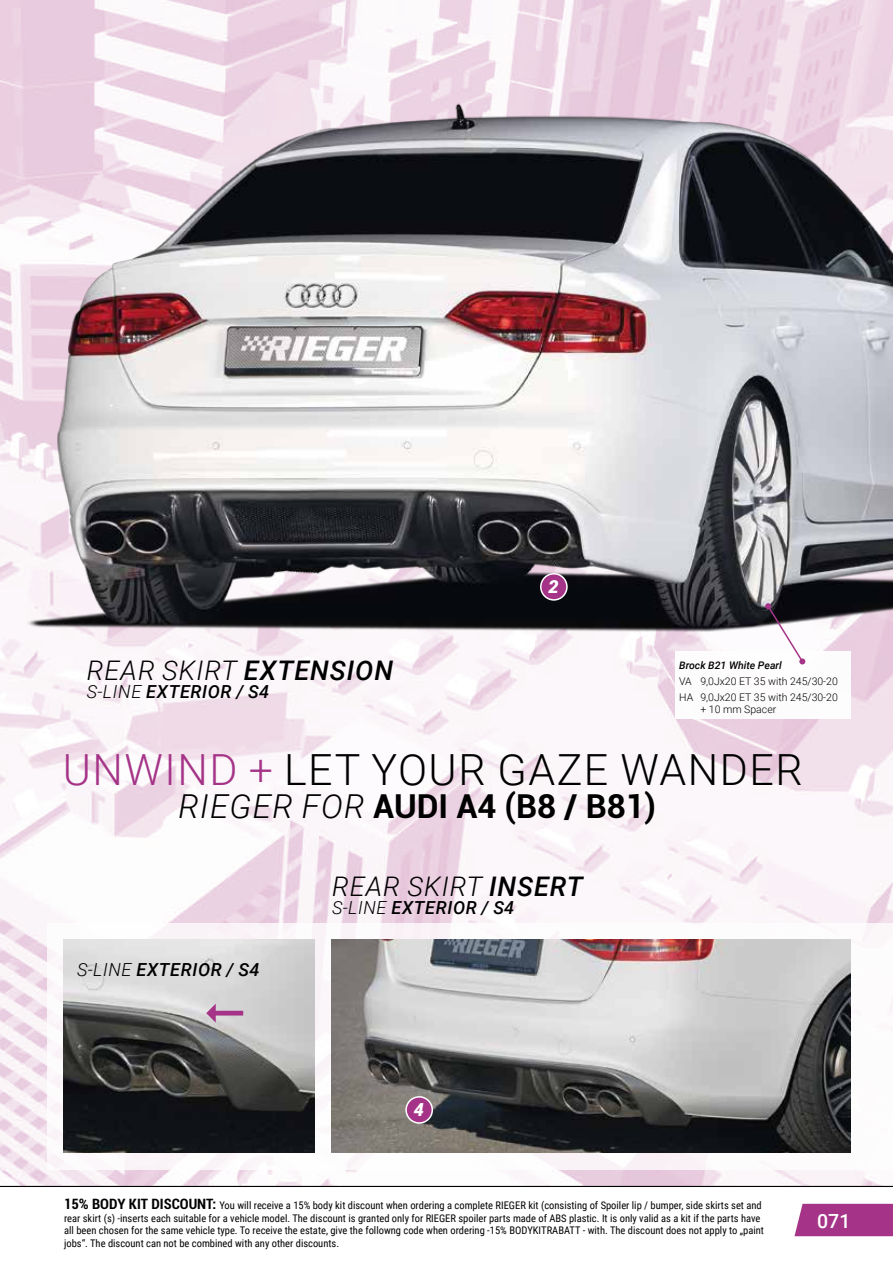
<style>
.page{position:relative;width:893px;height:1263px;background:#fff}
.page>*{position:absolute;margin:0;border:0;box-sizing:border-box;transform-origin:0 0}
.t1{font:300 42.9px "Roboto";letter-spacing:.035em;color:#000}
.t2{font:700 33px "Roboto";color:#000}
.t3{font:italic 300 27px "Roboto";letter-spacing:.035em;color:#000}
.t4{font:500 19.5px "Roboto";color:#fff}
.t5{font:italic 500 18px "Roboto";letter-spacing:.035em;color:#000}
.t6{font:italic 900 18px "Roboto";color:#fff}
.t7{font:10.5px/12.6px "Roboto Condensed";color:#000}
.t8{font:300 10.5px/16.2px "Roboto";color:#000}
.t9{font:italic 500 10.5px "Roboto";color:#000}
.s1{font-weight:500}
.s2{font-weight:300}
.s3{color:#a53488}
.s4{font-weight:300;font-style:italic}
.s5{font-family:"Roboto";font-weight:700;font-stretch:condensed;font-size:15px}
</style>
<div class="page">
<svg style="left:0;top:677px;width:893px;height:509px"></svg>
<div style="left:794px;top:1204px;width:99px;height:32px;background:#a53488"></div>
<img style="left:0;top:0;width:893px;height:677px">
<div style="left:47px;top:923px;width:846px;height:246px;background:#fff"></div>
<img style="left:332px;top:940px;width:518px;height:212px">
<img style="left:64px;top:940px;width:251px;height:212px">
<div style="left:675px;top:651px;width:175px;height:68px;background:#fff"></div>
<svg style="left:765px;top:603px;width:40px;height:61px"></svg>
<svg style="left:206px;top:1004px;width:37px;height:19px"></svg>
<div style="left:541px;top:574px;width:26px;height:26px;background:#a53488;border-radius:50%"></div>
<div style="left:540px;top:573px;width:28px;height:28px;border:2px solid #fff;border-radius:50%"></div>
<div style="left:406px;top:1097px;width:26px;height:26px;background:#a53488;border-radius:50%"></div>
<div style="left:405px;top:1096px;width:28px;height:28px;border:2px solid #fff;border-radius:50%"></div>
<hr style="left:0;top:1186px;width:893px;height:1px;background:#000">
<h3 class="t3" style="left:87px;top:651px;width:308px">REAR SKIRT <span class="s1">EXTENSION</span></h3>
<h3 class="t5" style="left:87px;top:679px;width:184px"><span class="s2">S-LINE</span> EXTERIOR / S4</h3>
<h3 class="t6" style="left:548px;top:574px;width:12px">2</h3>
<p class="t9" style="left:679px;top:658px;width:104px">Brock B21 White Pearl</p>
<p class="t8" style="left:679px;top:673px;width:160px">VA 9,0Jx20 ET 35 with 245/30-20<br>HA 9,0Jx20 ET 35 with 245/30-20</p>
<p class="t8" style="left:700px;top:701px;width:77px">+ 10 mm Spacer</p>
<h1 class="t1" style="left:63px;top:740px;width:741px"><span class="s3">UNWIND +</span> LET YOUR GAZE WANDER</h1>
<h2 class="t2" style="left:179px;top:783px;width:479px"><span class="s4">RIEGER FOR</span> AUDI A4 (B8 / B81)</h2>
<h3 class="t5" style="left:77px;top:957px;width:184px"><span class="s2">S-LINE</span> EXTERIOR / S4</h3>
<h3 class="t3" style="left:332px;top:867px;width:252px">REAR SKIRT <span class="s1">INSERT</span></h3>
<h3 class="t5" style="left:332px;top:895px;width:184px"><span class="s2">S-LINE</span> EXTERIOR / S4</h3>
<h3 class="t6" style="left:414px;top:1097px;width:12px">4</h3>
<p class="t7" style="left:64px;top:1198px;width:701px"><span class="s5">15% BODY KIT DISCOUNT:</span> You will receive a 15% body kit discount when ordering a complete RIEGER kit (consisting of Spoiler lip / bumper, side skirts set and rear skirt (s) -inserts each suitable for a vehicle model. The discount is granted only for RIEGER spoiler parts made of ABS plastic. It is only valid as a kit if the parts have all been chosen for the same vehicle type. To receive the estate, give the followng code when ordering -15% BODYKITRABATT - with. The discount does not apply to „paint jobs“. The discount can not be combined with any other discounts.</p>
<h3 class="t4" style="left:817px;top:1209px;width:35px">071</h3>
</div>
